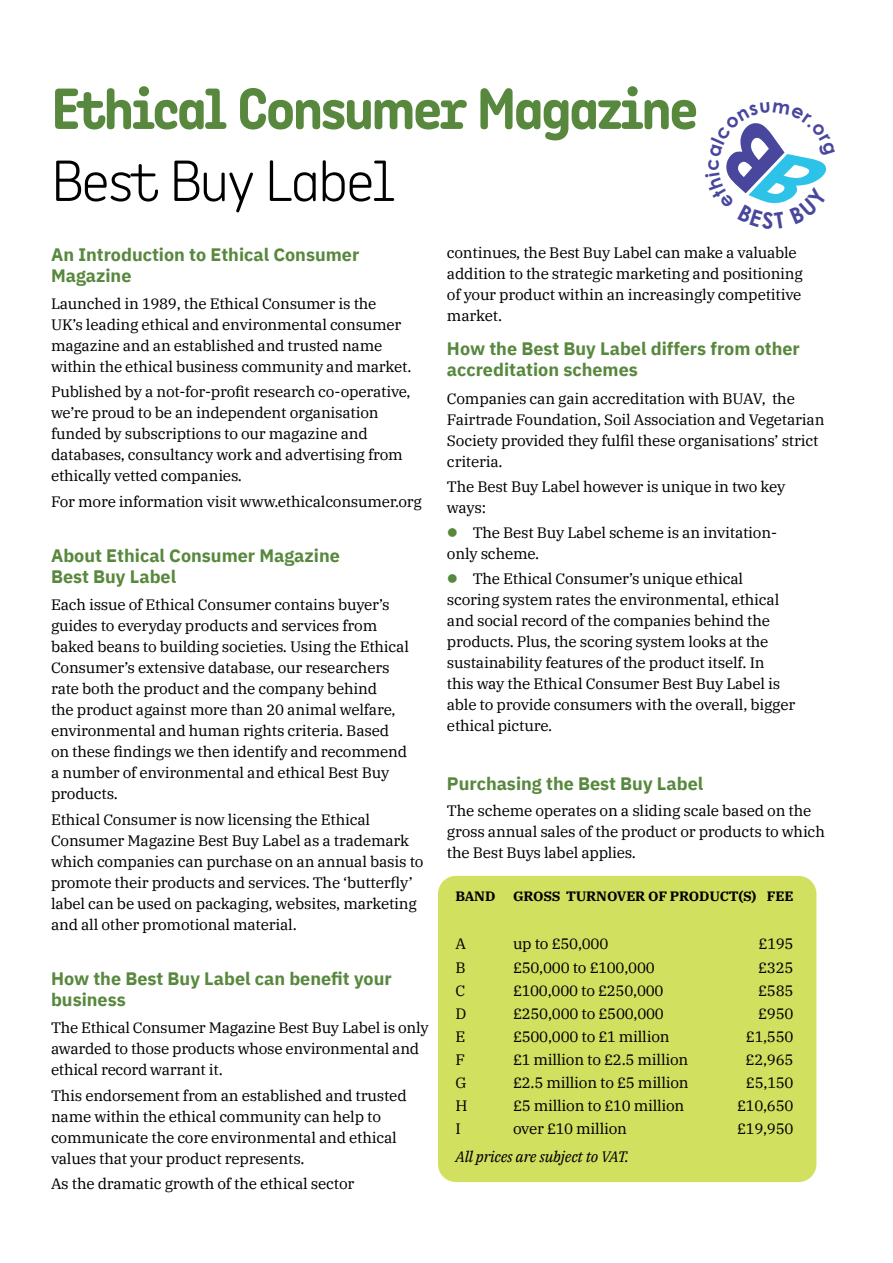
<style>
.page{position:relative;width:893px;height:1263px;background:#fff}
.page>*{position:absolute;margin:0;border:0;box-sizing:border-box;transform-origin:0 0}
.t1{font:700 58.5px "Angus";letter-spacing:-.06em;color:#57883d}
.t2{font:300 58.5px "Angus";letter-spacing:-.06em;color:#000}
.t3{font:700 18px/21px "IBM Plex Sans";color:#57883d}
.t4{font:15px/21px "IBM Plex Serif";letter-spacing:-.015em;color:#000}
.t5{font:italic 15px "IBM Plex Serif";letter-spacing:-.015em;color:#000}
.t6{font:700 13.5px "IBM Plex Serif";letter-spacing:-.015em;color:#000}
.s1{color:#57883d}
</style>
<div class="page">
<div style="left:438px;top:876px;width:378px;height:306px;background:#d2e060;border-radius:18px"></div>
<svg style="left:726px;top:123px;width:101px;height:81px"></svg>
<h1 class="t1" style="left:51px;top:72px;width:649px">Ethical Consumer Magazine</h1>
<h1 class="t2" style="left:51px;top:145px;width:346px">Best Buy Label</h1>
<p class="t3" style="left:51px;top:242px;width:310px">An Introduction to Ethical Consumer<br>Magazine</p>
<p class="t4" style="left:51px;top:292px;width:362px">Launched in 1989, the Ethical Consumer is the UK’s leading ethical and environmental consumer magazine and an established and trusted name within the ethical business community and market.</p>
<p class="t4" style="left:51px;top:380px;width:361px">Published by a not-for-profit research co-operative, we’re proud to be an independent organisation funded by subscriptions to our magazine and databases, consultancy work and advertising from ethically vetted companies.</p>
<p class="t4" style="left:51px;top:489px;width:372px">For more information visit www.ethicalconsumer.org</p>
<p class="t3" style="left:51px;top:544px;width:290px">About Ethical Consumer Magazine<br>Best Buy Label</p>
<p class="t4" style="left:51px;top:593px;width:360px">Each issue of Ethical Consumer contains buyer’s guides to everyday products and services from baked beans to building societies. Using the Ethical Consumer’s extensive database, our researchers rate both the product and the company behind<br>the product against more than 20 animal welfare, environmental and human rights criteria. Based on these findings we then identify and recommend a number of environmental and ethical Best Buy products.</p>
<p class="t4" style="left:51px;top:807px;width:374px">Ethical Consumer is now licensing the Ethical Consumer Magazine Best Buy Label as a trademark which companies can purchase on an annual basis to promote their products and services. The ‘butterfly’ label can be used on packaging, websites, marketing and all other promotional material.</p>
<p class="t3" style="left:51px;top:967px;width:342px">How the Best Buy Label can benefit your business</p>
<p class="t4" style="left:51px;top:1016px;width:379px">The Ethical Consumer Magazine Best Buy Label is only awarded to those products whose environmental and ethical record warrant it.</p>
<p class="t4" style="left:51px;top:1083px;width:357px">This endorsement from an established and trusted name within the ethical community can help to communicate the core environmental and ethical values that your product represents.</p>
<p class="t4" style="left:51px;top:1172px;width:305px">As the dramatic growth of the ethical sector</p>
<p class="t4" style="left:447px;top:241px;width:357px">continues, the Best Buy Label can make a valuable addition to the strategic marketing and positioning of your product within an increasingly competitive market.</p>
<p class="t3" style="left:447px;top:337px;width:354px">How the Best Buy Label differs from other accreditation schemes</p>
<p class="t4" style="left:447px;top:386px;width:379px">Companies can gain accreditation with BUAV, the Fairtrade Foundation, Soil Association and Vegetarian Society provided they fulfil these organisations’ strict criteria.</p>
<p class="t4" style="left:447px;top:475px;width:340px">The Best Buy Label however is unique in two key ways:</p>
<p class="t4" style="left:447px;top:521px;width:331px"><span class="s1">●</span> The Best Buy Label scheme is an invitation&shy;only scheme.</p>
<p class="t4" style="left:447px;top:567px;width:350px"><span class="s1">●</span> The Ethical Consumer’s unique ethical scoring system rates the environmental, ethical and social record of the companies behind the products. Plus, the scoring system looks at the sustainability features of the product itself. In<br>this way the Ethical Consumer Best Buy Label is able to provide consumers with the overall, bigger ethical picture.</p>
<p class="t3" style="left:447px;top:772px;width:258px">Purchasing the Best Buy Label</p>
<p class="t4" style="left:447px;top:798px;width:379px">The scheme operates on a sliding scale based on the gross annual sales of the product or products to which the Best Buys label applies.</p>
<p class="t6" style="left:455px;top:885px;width:41px">BAND</p>
<p class="t6" style="left:513px;top:885px;width:282px">GROSS TURNOVER OF PRODUCT(S) FEE</p>
<p class="t4" style="left:455px;top:932px;width:12px">A</p>
<p class="t4" style="left:513px;top:932px;width:97px">up to £50,000</p>
<p class="t4" style="left:759px;top:932px;width:36px">£195</p>
<p class="t4" style="left:455px;top:955px;width:12px">B</p>
<p class="t4" style="left:513px;top:955px;width:143px">£50,000 to £100,000</p>
<p class="t4" style="left:758px;top:955px;width:37px">£325</p>
<p class="t4" style="left:455px;top:978px;width:11px">C</p>
<p class="t4" style="left:513px;top:978px;width:152px">£100,000 to £250,000</p>
<p class="t4" style="left:758px;top:978px;width:37px">£585</p>
<p class="t4" style="left:455px;top:1002px;width:12px">D</p>
<p class="t4" style="left:513px;top:1002px;width:152px">£250,000 to £500,000</p>
<p class="t4" style="left:758px;top:1002px;width:37px">£950</p>
<p class="t4" style="left:455px;top:1025px;width:11px">E</p>
<p class="t4" style="left:513px;top:1025px;width:158px">£500,000 to £1 million</p>
<p class="t4" style="left:746px;top:1025px;width:49px">£1,550</p>
<p class="t4" style="left:455px;top:1048px;width:11px">F</p>
<p class="t4" style="left:513px;top:1048px;width:177px">£1 million to £2.5 million</p>
<p class="t4" style="left:745px;top:1048px;width:49px">£2,965</p>
<p class="t4" style="left:455px;top:1071px;width:13px">G</p>
<p class="t4" style="left:513px;top:1071px;width:177px">£2.5 million to £5 million</p>
<p class="t4" style="left:746px;top:1071px;width:49px">£5,150</p>
<p class="t4" style="left:455px;top:1094px;width:14px">H</p>
<p class="t4" style="left:513px;top:1094px;width:173px">£5 million to £10 million</p>
<p class="t4" style="left:737px;top:1094px;width:58px">£10,650</p>
<p class="t4" style="left:455px;top:1117px;width:7px">I</p>
<p class="t4" style="left:513px;top:1117px;width:116px">over £10 million</p>
<p class="t4" style="left:737px;top:1117px;width:58px">£19,950</p>
<p class="t5" style="left:455px;top:1145px;width:175px">All prices are subject to VAT.</p>
</div>
